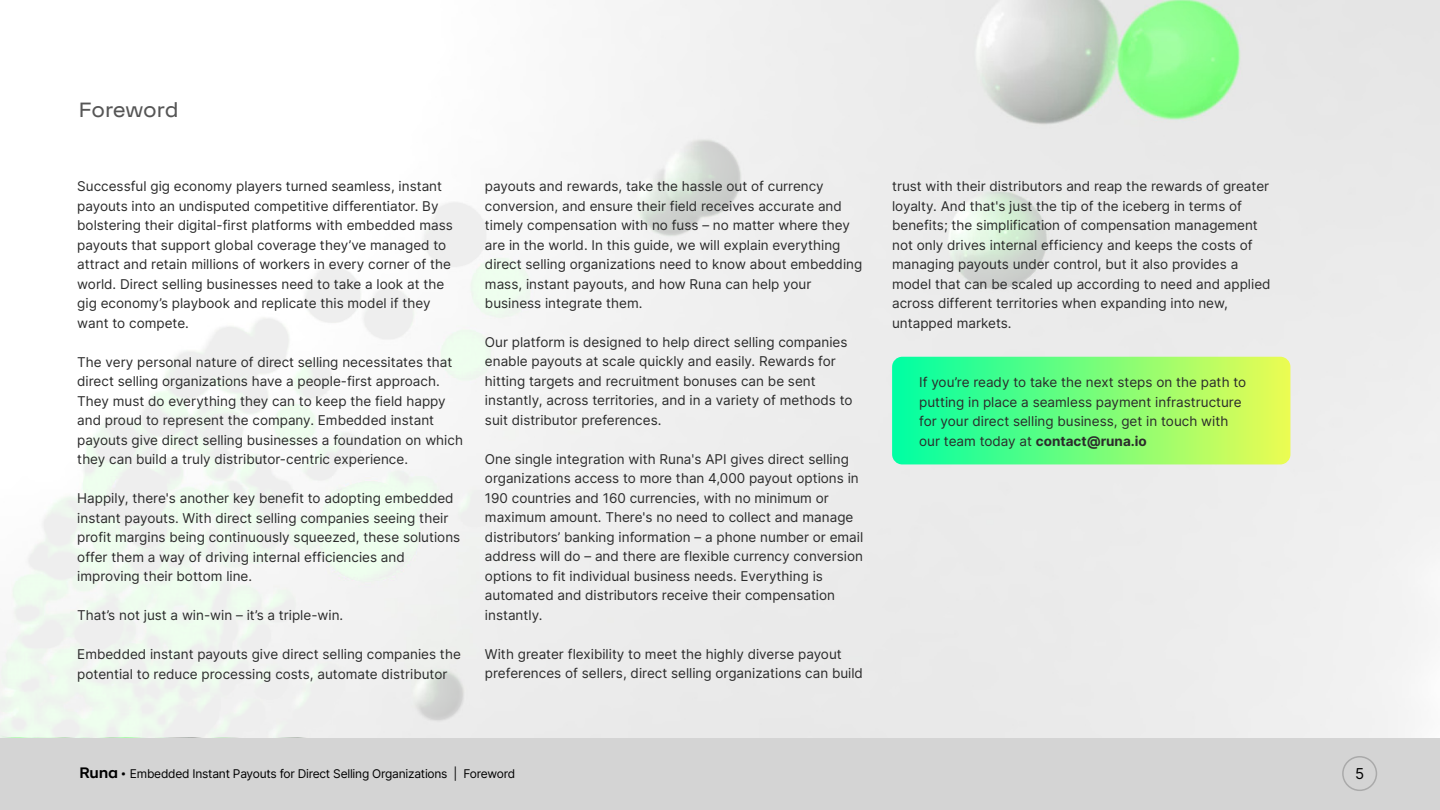
<style>
.page{position:relative;width:1440px;height:810px;background:#fff}
.page>*{position:absolute;margin:0;border:0;box-sizing:border-box;transform-origin:0 0}
.t1{font:22.5px "F37 Lineca";letter-spacing:-.015em;color:#555}
.t2{font:15px "Inter";color:#000}
.t3{font:13.5px/19.5px "Inter";color:#2b2b2b}
.t4{font:12px "Inter";letter-spacing:-.02em;color:#000}
.s1{font-weight:700}
.s2{font-family:"F37 Lineca";font-weight:700;font-size:16.5px}
</style>
<div class="page">
<div style="left:0;top:737px;width:1440px;height:73px;background:#d4d4d4"></div>
<div style="left:1342px;top:756px;width:35px;height:35px;border:2px solid #aaa;border-radius:50%"></div>
<svg style="left:915px;top:160px;width:155px;height:162px;background:#e5e9e5"></svg>
<svg style="left:622px;top:101px;width:155px;height:162px"></svg>
<svg style="left:0;top:170px;width:545px;height:567px;fill:#f2f8f2"></svg>
<svg style="left:892px;top:357px;width:398px;height:107px;background:#74fd7b"></svg>
<h1 class="t1" style="left:78px;top:94px;width:102px">Foreword</h1>
<p class="t3" style="left:77px;top:176px;width:377px">Successful gig economy players turned seamless, instant payouts into an undisputed competitive differentiator. By bolstering their digital-first platforms with embedded mass payouts that support global coverage they’ve managed to attract and retain millions of workers in every corner of the world. Direct selling businesses need to take a look at the gig economy’s playbook and replicate this model if they want to compete.</p>
<p class="t3" style="left:77px;top:352px;width:387px">The very personal nature of direct selling necessitates that direct selling organizations have a people-first approach.<br>They must do everything they can to keep the field happy and proud to represent the company. Embedded instant payouts give direct selling businesses a foundation on which they can build a truly distributor-centric experience.</p>
<p class="t3" style="left:77px;top:488px;width:385px">Happily, there's another key benefit to adopting embedded instant payouts. With direct selling companies seeing their profit margins being continuously squeezed, these solutions offer them a way of driving internal efficiencies and improving their bottom line.</p>
<p class="t3" style="left:77px;top:605px;width:268px">That’s not just a win-win – it’s a triple-win.</p>
<p class="t3" style="left:77px;top:644px;width:385px">Embedded instant payouts give direct selling companies the potential to reduce processing costs, automate distributor</p>
<p class="t3" style="left:485px;top:176px;width:379px">payouts and rewards, take the hassle out of currency conversion, and ensure their field receives accurate and timely compensation with no fuss – no matter where they are in the world. In this guide, we will explain everything direct selling organizations need to know about embedding mass, instant payouts, and how Runa can help your business integrate them.</p>
<p class="t3" style="left:485px;top:332px;width:369px">Our platform is designed to help direct selling companies enable payouts at scale quickly and easily. Rewards for hitting targets and recruitment bonuses can be sent instantly, across territories, and in a variety of methods to suit distributor preferences.</p>
<p class="t3" style="left:485px;top:449px;width:380px">One single integration with Runa's API gives direct selling organizations access to more than 4,000 payout options in 190 countries and 160 currencies, with no minimum or maximum amount. There's no need to collect and manage distributors’ banking information – a phone number or email address will do – and there are flexible currency conversion options to fit individual business needs. Everything is automated and distributors receive their compensation instantly.</p>
<p class="t3" style="left:485px;top:644px;width:380px">With greater flexibility to meet the highly diverse payout preferences of sellers, direct selling organizations can build</p>
<p class="t3" style="left:892px;top:176px;width:380px">trust with their distributors and reap the rewards of greater loyalty. And that's just the tip of the iceberg in terms of benefits; the simplification of compensation management not only drives internal efficiency and keeps the costs of managing payouts under control, but it also provides a model that can be scaled up according to need and applied across different territories when expanding into new, untapped markets.</p>
<p class="t3" style="left:919px;top:372px;width:329px">If you’re ready to take the next steps on the path to putting in place a seamless payment infrastructure for your direct selling business, get in touch with our team today at <span class="s1">contact@runa.io</span></p>
<p class="t4" style="left:79px;top:765px;width:438px"><span class="s2">Runa •</span> Embedded Instant Payouts for Direct Selling Organizations | Foreword</p>
<p class="t2" style="left:1355px;top:762px;width:11px">5</p>
</div>
